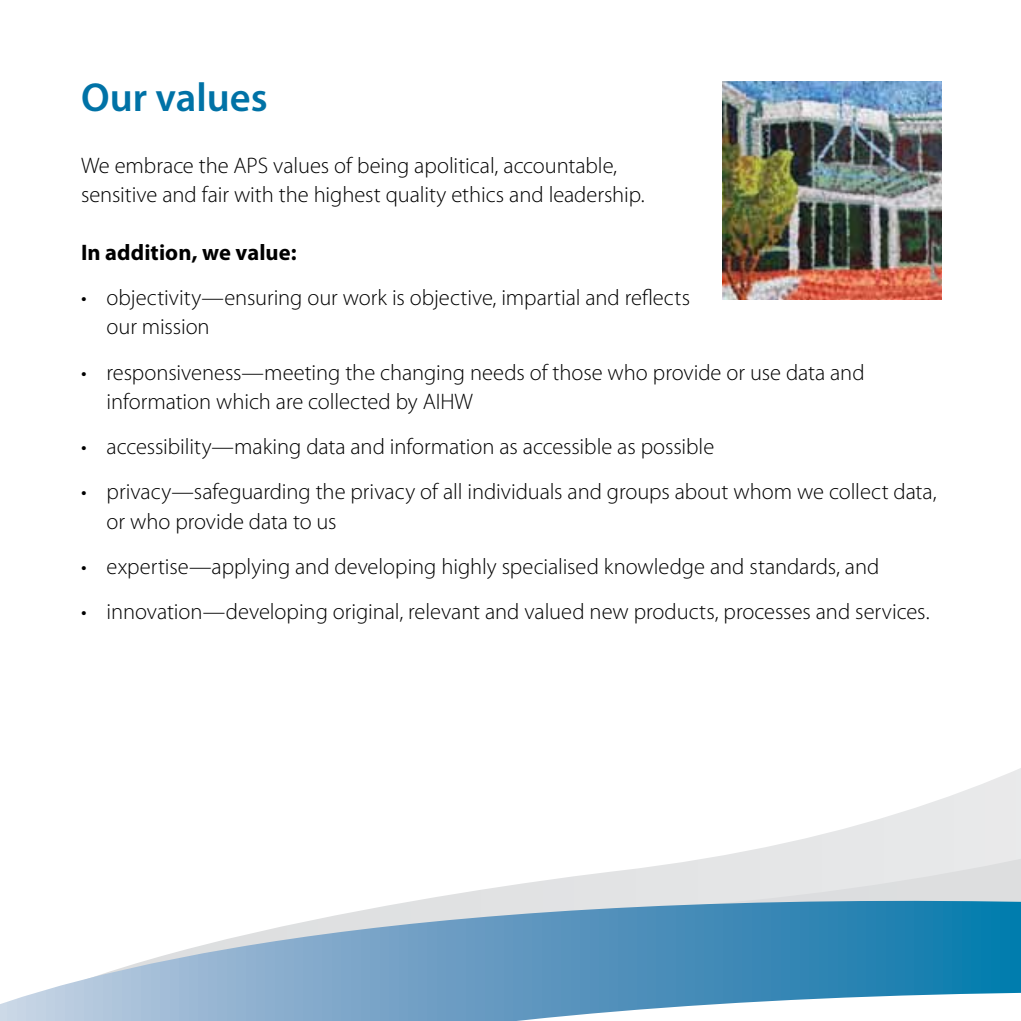
<style>
.page{position:relative;width:1021px;height:1021px;background:#fff}
.page>*{position:absolute;margin:0;border:0;box-sizing:border-box;transform-origin:0 0}
.t1{font:600 40.5px "Myriad Pro";color:#0072a6}
.t2{font:300 22.5px/29.2px "Myriad Pro";letter-spacing:-.005em;color:#000}
.t3{font:700 22.5px "Myriad Pro";letter-spacing:.005em;color:#000}
</style>
<div class="page">
<svg style="left:0;top:768px;width:1020px;height:252px"></svg>
<img style="left:722px;top:81px;width:219px;height:218px">
<h1 class="t1" style="left:81px;top:72px;width:188px">Our values</h1>
<p class="t2" style="left:81px;top:150px;width:565px">We embrace the APS values of being apolitical, accountable, sensitive and fair with the highest quality ethics and leadership.</p>
<p class="t3" style="left:81px;top:237px;width:217px">In addition, we value:</p>
<p class="t2" style="left:107px;top:283px;width:585px;text-indent:-26px">• objectivity—ensuring our work is objective, impartial and reflects our mission</p>
<p class="t2" style="left:107px;top:357px;width:759px;text-indent:-26px">• responsiveness—meeting the changing needs of those who provide or use data and information which are collected by AIHW</p>
<p class="t2" style="left:81px;top:432px;width:634px">• accessibility—making data and information as accessible as possible</p>
<p class="t2" style="left:107px;top:477px;width:831px;text-indent:-26px">• privacy—safeguarding the privacy of all individuals and groups about whom we collect data, or who provide data to us</p>
<p class="t2" style="left:81px;top:551px;width:799px">• expertise—applying and developing highly specialised knowledge and standards, and</p>
<p class="t2" style="left:81px;top:596px;width:850px">• innovation—developing original, relevant and valued new products, processes and services.</p>
</div>
